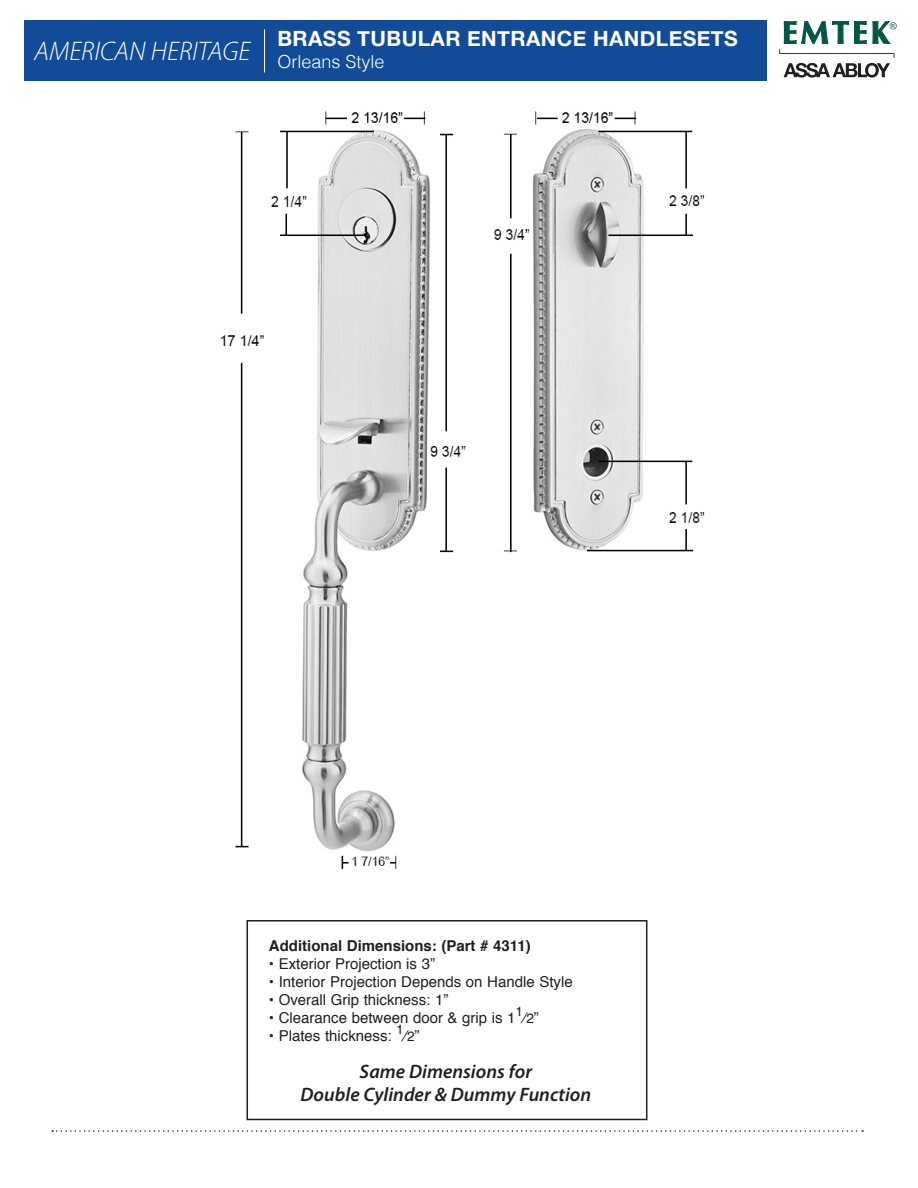
<style>
.page{position:relative;width:918px;height:1188px;background:#fff}
.page>*{position:absolute;margin:0;border:0;box-sizing:border-box;transform-origin:0 0}
.t1{font:italic 300 27px "Myriad Pro";color:#fff}
.t2{font:700 21px "Helvetica Neue";letter-spacing:.02em;color:#fff}
.t3{font:italic 600 19.5px/23.4px "Myriad Pro";color:#231f20;text-align:center}
.t4{font:300 18px "Helvetica";color:#fff}
.t5{font:15px "Helvetica";color:#231f20}
.t6{font:700 15px "Helvetica";color:#231f20}
.t7{font:13.5px "Helvetica";color:#231f20}
.s1{font-size:13.5px}
</style>
<div class="page">
<div style="left:24px;top:21px;width:743px;height:60px;background:#124c98"></div>
<svg style="left:52px;top:1130px;width:811px;height:2px"></svg>
<svg style="left:779px;top:20px;width:118px;height:58px"></svg>
<div style="left:247px;top:920px;width:400px;height:200px;border:2px solid #231f20"></div>
<hr style="left:264px;top:29px;width:1px;height:44px;background:#fff">
<img style="left:220px;top:111px;width:485px;height:758px">
<p class="t1" style="left:35px;top:34px;width:217px">AMERICAN HERITAGE</p>
<p class="t2" style="left:277px;top:22px;width:462px">BRASS TUBULAR ENTRANCE HANDLESETS</p>
<p class="t4" style="left:277px;top:46px;width:109px">Orleans Style</p>
<p class="t6" style="left:269px;top:934px;width:263px">Additional Dimensions: (Part # 4311)</p>
<p class="t5" style="left:269px;top:952px;width:168px">• Exterior Projection is 3”</p>
<p class="t5" style="left:269px;top:970px;width:305px">• Interior Projection Depends on Handle Style</p>
<p class="t5" style="left:269px;top:988px;width:181px">• Overall Grip thickness: 1”</p>
<p class="t5" style="left:269px;top:1006px;width:248px">• Clearance between door &amp; grip is 1</p>
<p class="t7" style="left:516px;top:1001px;width:9px">1</p>
<p class="t5" style="left:523px;top:1006px;width:17px">⁄<span class="s1">2</span>”</p>
<p class="t7" style="left:396px;top:1019px;width:9px">1</p>
<p class="t5" style="left:269px;top:1024px;width:124px">• Plates thickness:</p>
<p class="t5" style="left:404px;top:1024px;width:17px">⁄<span class="s1">2</span>”</p>
<p class="t3" style="left:300px;top:1059px;width:292px">Same Dimensions for<br>Double Cylinder &amp; Dummy Function</p>
</div>
